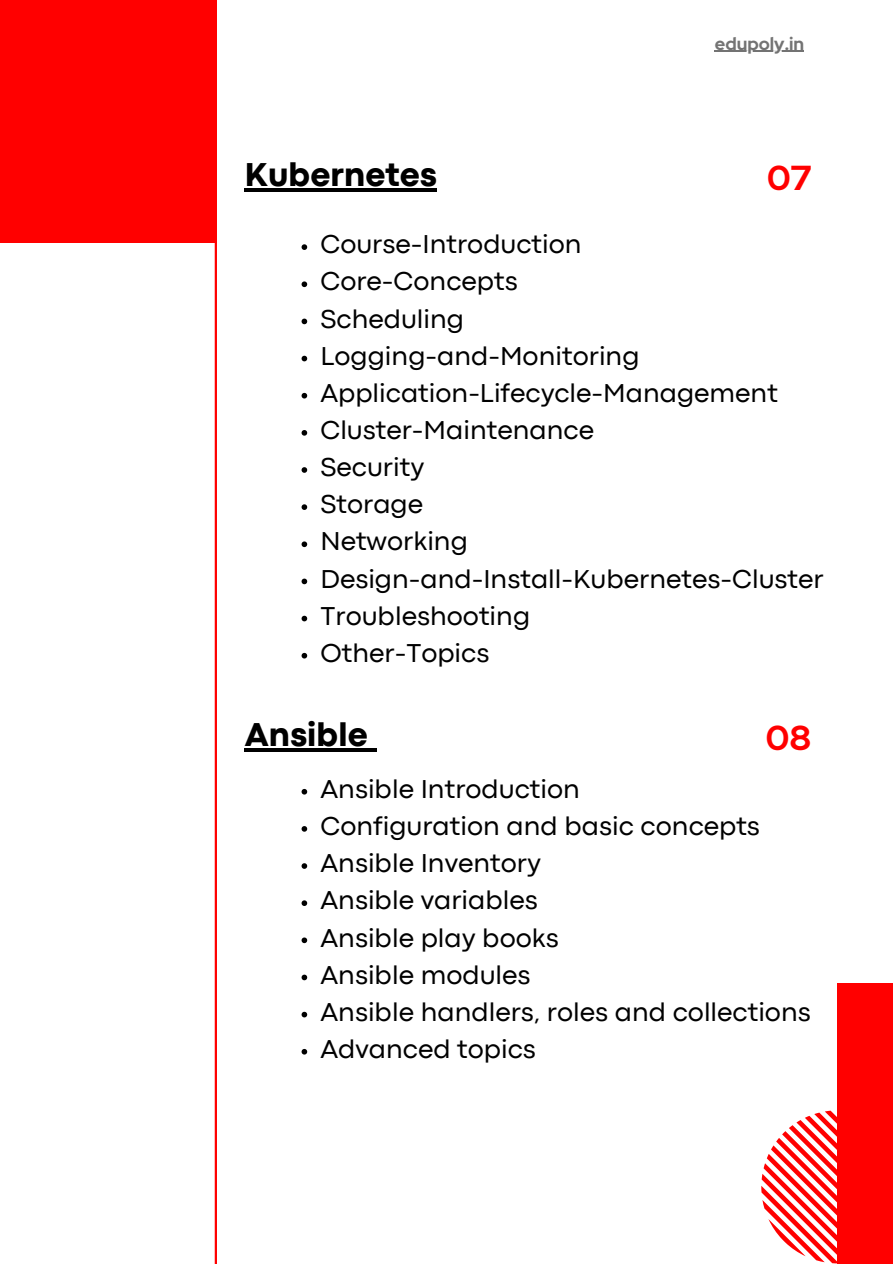
<style>
.page{position:relative;width:893px;height:1264px;background:#fff}
.page>*{position:absolute;margin:0;border:0;box-sizing:border-box;transform-origin:0 0}
.t1{font:800 34.5px "Codec Pro";color:#000}
.t2{font:700 34.5px "Red Hat Display";color:#f00}
.t3{font:27px "Codec Pro";color:#000}
.t4{font:700 18px "Red Hat Display";color:#737373}
</style>
<div class="page">
<div style="left:0;top:0;width:217px;height:242px;background:#f00"></div>
<div style="left:837px;top:983px;width:55px;height:280px;background:#f00"></div>
<svg style="left:761px;top:1110px;width:76px;height:153px"></svg>
<hr style="left:714px;top:51px;width:90px;height:1px;background:#737373">
<hr style="left:215px;top:242px;width:2px;height:1021px;background:#f00">
<hr style="left:245px;top:188px;width:192px;height:4px;background:#000">
<hr style="left:245px;top:748px;width:123px;height:4px;background:#000">
<svg style="left:368px;top:748px;width:8px;height:4px"></svg>
<svg style="left:301px;top:244px;width:6px;height:6px"></svg>
<svg style="left:301px;top:281px;width:6px;height:6px"></svg>
<svg style="left:301px;top:318px;width:6px;height:6px"></svg>
<svg style="left:301px;top:356px;width:6px;height:5px"></svg>
<svg style="left:301px;top:393px;width:6px;height:5px"></svg>
<svg style="left:301px;top:430px;width:6px;height:5px"></svg>
<svg style="left:301px;top:467px;width:6px;height:6px"></svg>
<svg style="left:301px;top:504px;width:6px;height:6px"></svg>
<svg style="left:301px;top:541px;width:6px;height:6px"></svg>
<svg style="left:301px;top:578px;width:6px;height:6px"></svg>
<svg style="left:301px;top:615px;width:6px;height:6px"></svg>
<svg style="left:301px;top:653px;width:6px;height:5px"></svg>
<svg style="left:301px;top:789px;width:6px;height:5px"></svg>
<svg style="left:301px;top:826px;width:6px;height:5px"></svg>
<svg style="left:301px;top:863px;width:6px;height:5px"></svg>
<svg style="left:301px;top:900px;width:6px;height:6px"></svg>
<svg style="left:301px;top:937px;width:6px;height:6px"></svg>
<svg style="left:301px;top:974px;width:6px;height:6px"></svg>
<svg style="left:301px;top:1011px;width:6px;height:6px"></svg>
<svg style="left:301px;top:1048px;width:6px;height:6px"></svg>
<p class="t1" style="left:245px;top:162px;width:193px">Kubernetes</p>
<p class="t4" style="left:714px;top:31px;width:91px">edupoly.in</p>
<p class="t2" style="left:767px;top:154px;width:46px">07</p>
<p class="t3" style="left:320px;top:235px;width:263px">Course-Introduction</p>
<p class="t3" style="left:320px;top:272px;width:199px">Core-Concepts</p>
<p class="t3" style="left:320px;top:309px;width:145px">Scheduling</p>
<p class="t3" style="left:320px;top:346px;width:320px">Logging-and-Monitoring</p>
<p class="t3" style="left:320px;top:383px;width:459px">Application-Lifecycle-Management</p>
<p class="t3" style="left:320px;top:420px;width:275px">Cluster-Maintenance</p>
<p class="t3" style="left:320px;top:457px;width:105px">Security</p>
<p class="t3" style="left:320px;top:495px;width:104px">Storage</p>
<p class="t3" style="left:320px;top:532px;width:149px">Networking</p>
<p class="t3" style="left:320px;top:569px;width:504px">Design-and-Install-Kubernetes-Cluster</p>
<p class="t3" style="left:320px;top:606px;width:211px">Troubleshooting</p>
<p class="t3" style="left:320px;top:643px;width:170px">Other-Topics</p>
<p class="t1" style="left:245px;top:722px;width:124px">Ansible</p>
<p class="t2" style="left:765px;top:715px;width:47px">08</p>
<p class="t3" style="left:320px;top:779px;width:261px">Ansible Introduction</p>
<p class="t3" style="left:320px;top:816px;width:441px">Configuration and basic concepts</p>
<p class="t3" style="left:320px;top:853px;width:222px">Ansible Inventory</p>
<p class="t3" style="left:320px;top:890px;width:219px">Ansible variables</p>
<p class="t3" style="left:320px;top:927px;width:240px">Ansible play books</p>
<p class="t3" style="left:320px;top:965px;width:211px">Ansible modules</p>
<p class="t3" style="left:320px;top:1002px;width:492px">Ansible handlers, roles and collections</p>
<p class="t3" style="left:320px;top:1039px;width:217px">Advanced topics</p>
</div>
